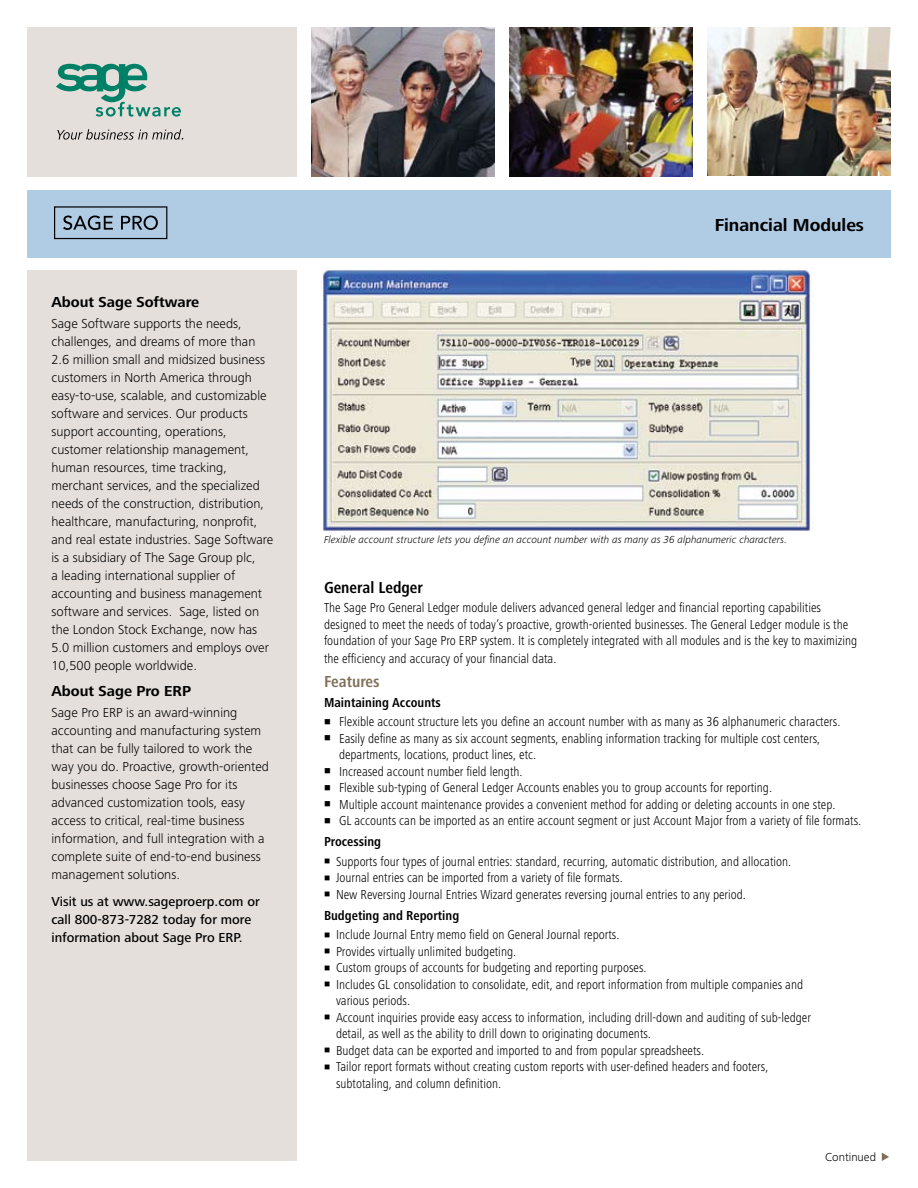
<style>
.page{position:relative;width:918px;height:1188px;background:#fff}
.page>*{position:absolute;margin:0;border:0;box-sizing:border-box;transform-origin:0 0}
.t1{font:700 18px "Frutiger Next LT";color:#000}
.t2{font:700 condensed 16.5px "Frutiger Next LT";color:#000}
.t3{font:700 condensed 16.5px "Frutiger Next LT";color:#806f59}
.t4{font:700 15px "Frutiger Next LT";color:#000}
.t5{font:300 condensed 13.5px/16.5px "Frutiger Next LT";color:#000}
.t6{font:300 13.5px/18px "Frutiger Next LT";color:#000}
.t7{font:500 13.5px/18px "Frutiger Next LT";color:#000}
.t8{font:700 condensed 13.5px "Frutiger Next LT";color:#000}
.t9{font:300 12px "Frutiger Next LT";color:#000}
.t10{font:italic 300 10.5px "Frutiger Next LT";color:#000}
.s1{font-weight:700}
</style>
<div class="page">
<div style="left:27px;top:27px;width:270px;height:149px;background:#e4dfdb"></div>
<div style="left:27px;top:271px;width:270px;height:890px;background:#e4dfdb"></div>
<div style="left:27px;top:190px;width:864px;height:67px;background:#b0cbe4"></div>
<img style="left:311px;top:28px;width:183px;height:148px">
<img style="left:509px;top:28px;width:183px;height:148px">
<img style="left:707px;top:28px;width:183px;height:148px">
<svg style="left:882px;top:1153px;width:7px;height:8px"></svg>
<svg style="left:57px;top:129px;width:126px;height:11px"></svg>
<svg style="left:56px;top:64px;width:125px;height:53px"></svg>
<svg style="left:63px;top:216px;width:50px;height:14px"></svg>
<svg style="left:121px;top:216px;width:37px;height:14px"></svg>
<div style="left:54px;top:206px;width:113px;height:33px;border:1px solid #000"></div>
<img style="left:322px;top:268px;width:489px;height:263px">
<p class="t4" style="left:51px;top:293px;width:149px">About Sage Software</p>
<p class="t6" style="left:51px;top:314px;width:223px">Sage Software supports the needs, challenges, and dreams of more than 2.6 million small and midsized business customers in North America through easy-to-use, scalable, and customizable software and services. Our products support accounting, operations, customer relationship management, human resources, time tracking, merchant services, and the specialized needs of the construction, distribution, healthcare, manufacturing, nonprofit, and real estate industries. Sage Software is a subsidiary of The Sage Group plc,<br>a leading international supplier of accounting and business management software and services. Sage, listed on the London Stock Exchange, now has 5.0 million customers and employs over 10,500 people worldwide.</p>
<p class="t4" style="left:51px;top:683px;width:141px">About Sage Pro ERP</p>
<p class="t6" style="left:51px;top:704px;width:219px">Sage Pro ERP is an award-winning accounting and manufacturing system that can be fully tailored to work the way you do. Proactive, growth-oriented businesses choose Sage Pro for its advanced customization tools, easy access to critical, real-time business information, and full integration with a complete suite of end-to-end business management solutions.</p>
<p class="t7" style="left:51px;top:893px;width:210px">Visit us at www.sageproerp.com or call 800-873-7282 today for more information about Sage Pro ERP.</p>
<h1 class="t1" style="left:715px;top:215px;width:151px">Financial Modules</h1>
<p class="t10" style="left:324px;top:534px;width:465px">Flexible account structure lets you define an account number with as many as 36 alphanumeric characters.</p>
<p class="t2" style="left:324px;top:578px;width:100px">General Ledger</p>
<p class="t5" style="left:324px;top:599px;width:535px">The Sage Pro General Ledger module delivers advanced general ledger and financial reporting capabilities designed to meet the needs of today’s proactive, growth-oriented businesses. The General Ledger module is the foundation of your Sage Pro ERP system. It is completely integrated with all modules and is the key to maximizing</p>
<p class="t5" style="left:324px;top:650px;width:234px">the efficiency and accuracy of your financial data.</p>
<p class="t3" style="left:324px;top:672px;width:57px">Features</p>
<p class="t8" style="left:324px;top:695px;width:118px">Maintaining Accounts</p>
<p class="t5" style="left:324px;top:713px;width:518px">■ Flexible account structure lets you define an account number with as many as 36 alphanumeric characters.</p>
<p class="t5" style="left:339px;top:730px;width:483px;text-indent:-15px">■ Easily define as many as six account segments, enabling information tracking for multiple cost centers, departments, locations, product lines, etc.</p>
<p class="t5" style="left:324px;top:763px;width:200px">■ Increased account number field length.</p>
<p class="t5" style="left:324px;top:779px;width:450px">■ Flexible sub-typing of General Ledger Accounts enables you to group accounts for reporting.</p>
<p class="t5" style="left:324px;top:796px;width:513px">■ Multiple account maintenance provides a convenient method for adding or deleting accounts in one step.</p>
<p class="t5" style="left:324px;top:810px;width:539px;line-height:21px">■ GL accounts can be imported as an entire account segment or just Account Major from a variety of file formats.<br><span class="s1">Processing</span></p>
<p class="t5" style="left:324px;top:853px;width:469px">■ Supports four types of journal entries: standard, recurring, automatic distribution, and allocation.</p>
<p class="t5" style="left:324px;top:869px;width:300px">■ Journal entries can be imported from a variety of file formats.</p>
<p class="t5" style="left:324px;top:884px;width:424px;line-height:21px">■ New Reversing Journal Entries Wizard generates reversing journal entries to any period.<br><span class="s1">Budgeting and Reporting</span></p>
<p class="t5" style="left:324px;top:926px;width:297px">■ Include Journal Entry memo field on General Journal reports.</p>
<p class="t5" style="left:324px;top:943px;width:194px">■ Provides virtually unlimited budgeting.</p>
<p class="t5" style="left:324px;top:959px;width:324px">■ Custom groups of accounts for budgeting and reporting purposes.</p>
<p class="t5" style="left:336px;top:976px;width:469px;text-indent:-12px">■ Includes GL consolidation to consolidate, edit, and report information from multiple companies and various periods.</p>
<p class="t5" style="left:336px;top:1009px;width:477px;text-indent:-12px">■ Account inquiries provide easy access to information, including drill-down and auditing of sub-ledger detail, as well as the ability to drill down to originating documents.</p>
<p class="t5" style="left:324px;top:1042px;width:382px">■ Budget data can be exported and imported to and from popular spreadsheets.</p>
<p class="t5" style="left:336px;top:1058px;width:434px;text-indent:-12px">■ Tailor report formats without creating custom reports with user-defined headers and footers, subtotaling, and column definition.</p>
<p class="t9" style="left:825px;top:1150px;width:52px">Continued</p>
</div>
